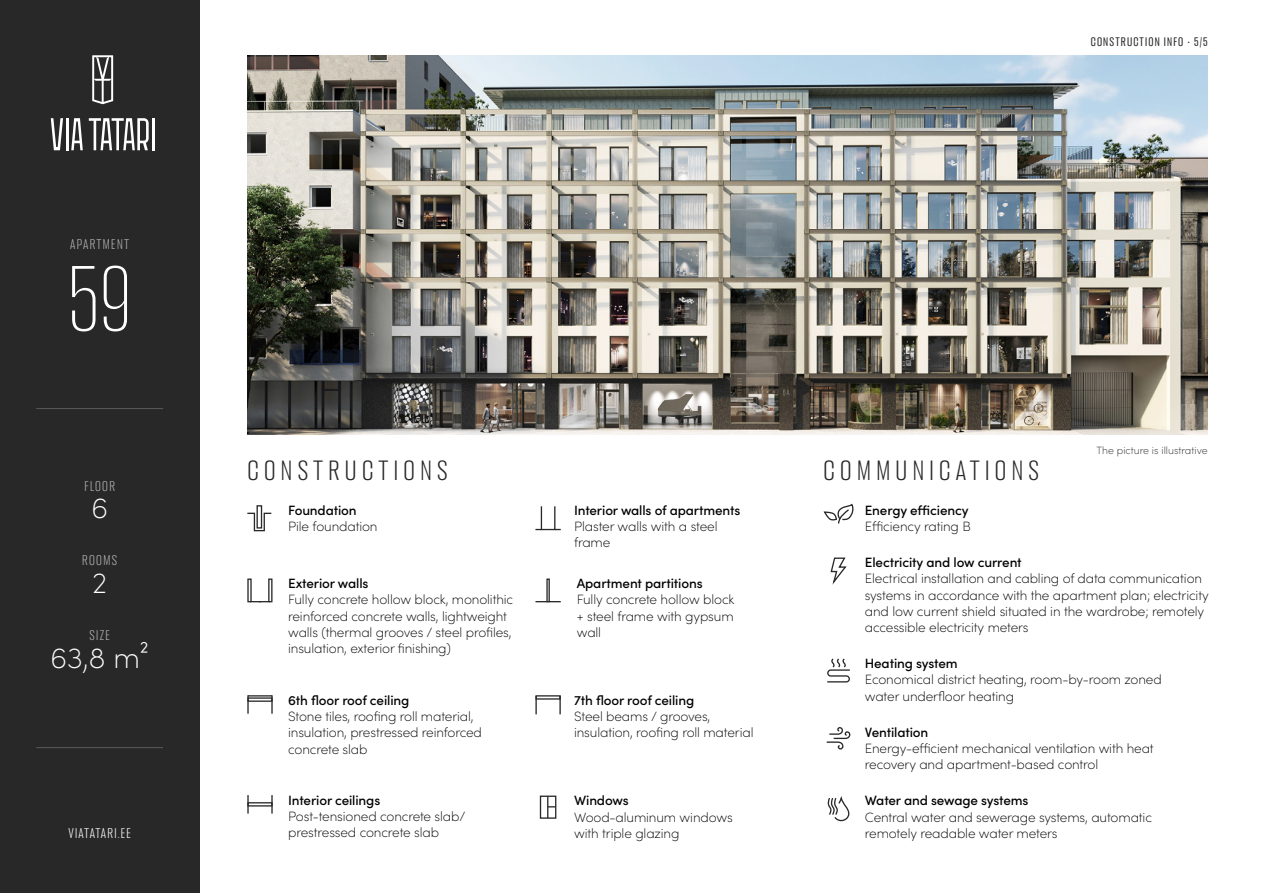
<style>
.page{position:relative;width:1263px;height:893px;background:#fff}
.page>*{position:absolute;margin:0;border:0;box-sizing:border-box;transform-origin:0 0}
.t1{font:300 90px "Anguita Sans";color:#fff}
.t2{font:200 29.1px "Sofia Pro";color:#fff}
.t3{font:27px "Anguita Sans";letter-spacing:.2em;color:#292829}
.t4{font:13.65px "Anguita Sans";letter-spacing:.1em;color:#b5b5b5}
.t5{font:13.65px "Anguita Sans";letter-spacing:.1em;color:#fff}
.t6{font:200 13.5px/16.2px "Sofia Pro";letter-spacing:-.01em;color:#000}
.t7{font:500 13.5px "Sofia Pro";letter-spacing:-.01em;color:#000}
.t8{font:500 12px "Anguita Sans";letter-spacing:.1em;color:#292829}
.t9{font:200 10.5px "Sofia Pro";color:#292829}
</style>
<div class="page">
<img style="left:247px;top:55px;width:961px;height:380px">
<div style="left:256px;top:505px;width:6px;height:24px;border:1px solid #292829"></div>
<svg style="left:247px;top:512px;width:25px;height:20px"></svg>
<svg style="left:247px;top:578px;width:26px;height:25px"></svg>
<svg style="left:535px;top:578px;width:26px;height:25px"></svg>
<div style="left:541px;top:506px;width:14px;height:24px;border:1px solid #292829"></div>
<div style="left:247px;top:802px;width:26px;height:4px;border:1px solid #292829"></div>
<svg style="left:247px;top:795px;width:2px;height:19px"></svg>
<svg style="left:271px;top:795px;width:2px;height:19px"></svg>
<svg style="left:247px;top:695px;width:26px;height:19px"></svg>
<div style="left:535px;top:695px;width:26px;height:5px;border:1px solid #292829"></div>
<svg style="left:535px;top:696px;width:2px;height:18px"></svg>
<svg style="left:559px;top:696px;width:2px;height:18px"></svg>
<div style="left:540px;top:796px;width:16px;height:23px;border:1px solid #292829"></div>
<svg style="left:547px;top:796px;width:9px;height:22px"></svg>
<svg style="left:823px;top:503px;width:31px;height:21px"></svg>
<svg style="left:827px;top:658px;width:23px;height:25px"></svg>
<svg style="left:826px;top:727px;width:25px;height:23px"></svg>
<svg style="left:827px;top:796px;width:23px;height:26px"></svg>
<svg style="left:830px;top:557px;width:17px;height:28px"></svg>
<div style="left:0;top:0;width:199px;height:893px;background:#292829"></div>
<hr style="left:36px;top:747px;width:127px;height:1px;background:#58595b">
<hr style="left:36px;top:408px;width:127px;height:1px;background:#58595b">
<svg style="left:92px;top:55px;width:21px;height:49px"></svg>
<hr style="left:152px;top:118px;width:3px;height:32px;background:#fff">
<svg style="left:51px;top:118px;width:12px;height:32px"></svg>
<svg style="left:71px;top:118px;width:12px;height:32px"></svg>
<svg style="left:89px;top:118px;width:60px;height:32px"></svg>
<hr style="left:66px;top:118px;width:2px;height:32px;background:#fff">
<p class="t4" style="left:70px;top:237px;width:60px">APARTMENT</p>
<h1 class="t1" style="left:68px;top:252px;width:66px">59</h1>
<p class="t4" style="left:84px;top:479px;width:32px">FLOOR</p>
<h2 class="t2" style="left:91px;top:487px;width:18px">6</h2>
<p class="t4" style="left:82px;top:553px;width:36px">ROOMS</p>
<h2 class="t2" style="left:92px;top:562px;width:16px">2</h2>
<p class="t4" style="left:89px;top:628px;width:22px">SIZE</p>
<h2 class="t2" style="left:51px;top:636px;width:100px">63,8 m²</h2>
<p class="t5" style="left:68px;top:826px;width:64px">VIATATARI.EE</p>
<p class="t8" style="left:1091px;top:35px;width:118px">CONSTRUCTION INFO • 5/5</p>
<h3 class="t3" style="left:247px;top:456px;width:202px">CONSTRUCTIONS</h3>
<h3 class="t3" style="left:823px;top:456px;width:217px">COMMUNICATIONS</h3>
<p class="t7" style="left:288px;top:500px;width:70px">Foundation</p>
<p class="t6" style="left:288px;top:518px;width:91px">Pile foundation</p>
<p class="t7" style="left:574px;top:500px;width:168px">Interior walls of apartments</p>
<p class="t6" style="left:574px;top:518px;width:145px">Plaster walls with a steel frame</p>
<p class="t7" style="left:865px;top:500px;width:105px">Energy efficiency</p>
<p class="t6" style="left:865px;top:517px;width:107px">Efficiency rating B</p>
<p class="t9" style="left:1096px;top:443px;width:113px">The picture is illustrative</p>
<p class="t7" style="left:288px;top:573px;width:82px">Exterior walls</p>
<p class="t6" style="left:288px;top:591px;width:227px">Fully concrete hollow block, monolithic reinforced concrete walls, lightweight walls (thermal grooves / steel profiles, insulation, exterior finishing)</p>
<p class="t7" style="left:288px;top:690px;width:123px">6th floor roof ceiling</p>
<p class="t6" style="left:288px;top:708px;width:195px">Stone tiles, roofing roll material, insulation, prestressed reinforced concrete slab</p>
<p class="t7" style="left:288px;top:790px;width:94px">Interior ceilings</p>
<p class="t6" style="left:288px;top:807px;width:179px">Post-tensioned concrete slab/ prestressed concrete slab</p>
<p class="t7" style="left:577px;top:573px;width:127px">Apartment partitions</p>
<p class="t6" style="left:577px;top:591px;width:159px;text-align:justify">Fully concrete hollow block + steel frame with gypsum wall</p>
<p class="t7" style="left:574px;top:690px;width:122px">7th floor roof ceiling</p>
<p class="t6" style="left:574px;top:708px;width:181px">Steel beams / grooves, insulation, roofing roll material</p>
<p class="t7" style="left:574px;top:791px;width:56px">Windows</p>
<p class="t6" style="left:574px;top:808px;width:160px">Wood-aluminum windows with triple glazing</p>
<p class="t7" style="left:865px;top:553px;width:158px">Electricity and low current</p>
<p class="t6" style="left:865px;top:570px;width:345px">Electrical installation and cabling of data communication systems in accordance with the apartment plan; electricity and low current shield situated in the wardrobe; remotely accessible electricity meters</p>
<p class="t7" style="left:865px;top:653px;width:94px">Heating system</p>
<p class="t6" style="left:865px;top:671px;width:298px">Economical district heating, room-by-room zoned water underfloor heating</p>
<p class="t7" style="left:865px;top:722px;width:65px">Ventilation</p>
<p class="t6" style="left:865px;top:739px;width:290px">Energy-efficient mechanical ventilation with heat recovery and apartment-based control</p>
<p class="t7" style="left:865px;top:791px;width:165px">Water and sewage systems</p>
<p class="t6" style="left:865px;top:808px;width:289px">Central water and sewerage systems, automatic remotely readable water meters</p>
</div>
